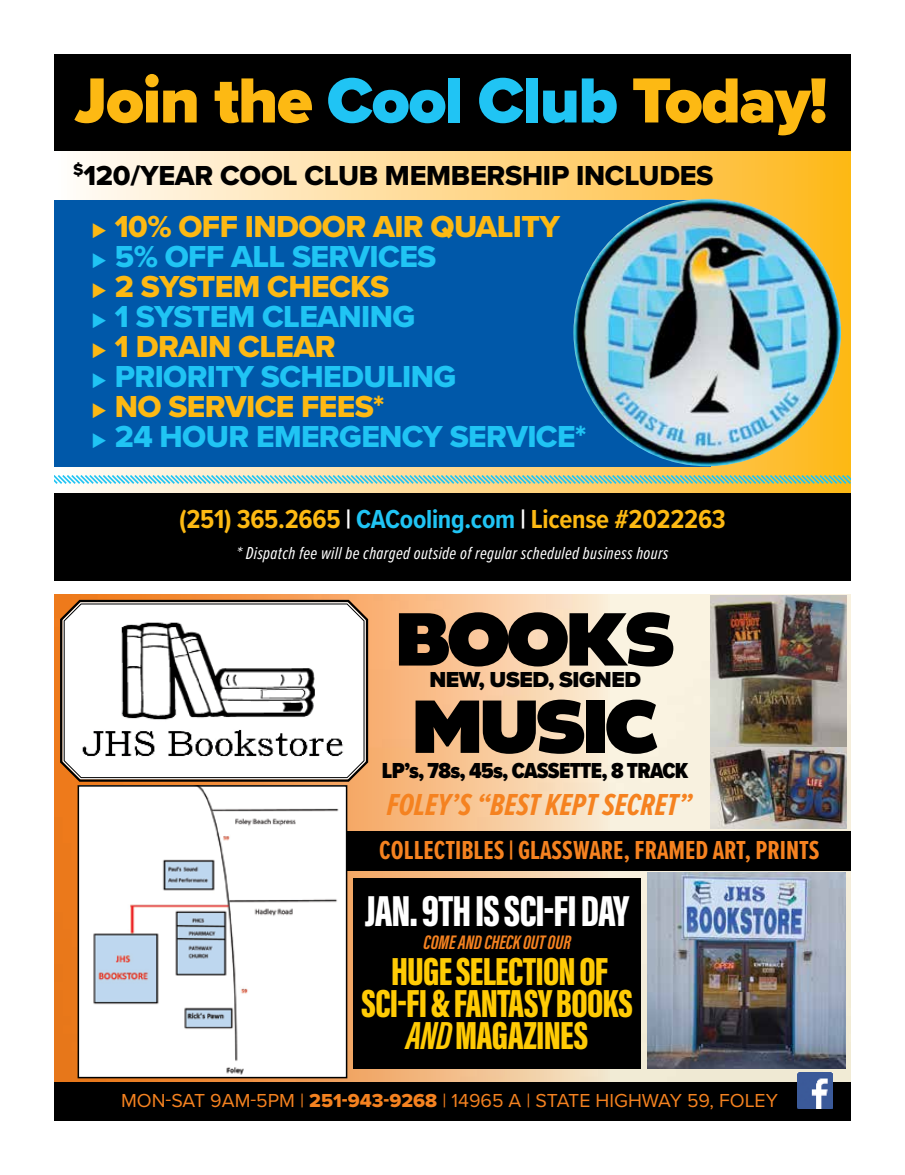
<style>
.page{position:relative;width:905px;height:1175px;background:#fff}
.page>*{position:absolute;margin:0;border:0;box-sizing:border-box;transform-origin:0 0}
.t1{font:900 79.5px "Altivo";letter-spacing:-.04em;color:#000}
.t2{font:900 66px "Proxima Nova";letter-spacing:-.02em;color:#fdb913}
.t3{font:900 44.7px "Acumin Pro Extra Cond";letter-spacing:-.02em;color:#fff}
.t4{font:900 40.35px/31.7px "Acumin Pro Extra Cond";letter-spacing:-.02em;color:#ffcb05;text-align:center}
.t5{font:31.5px "Proxima Nova Extrabld";letter-spacing:-.02em;color:#20c4f4}
.t6{font:31.5px "Proxima Nova Extrabld";letter-spacing:-.02em;color:#fdb913}
.t7{font:italic 700 31.5px "Proxima Nova Ex Cn";color:#f58220}
.t8{font:28.5px "Proxima Nova Extrabld";letter-spacing:-.01em;color:#000}
.t9{font:700 27px "Proxima Nova Cond";letter-spacing:-.01em;color:#fdb913}
.t10{font:700 27px "Proxima Nova Ex Cn";color:#f58220}
.t11{font:900 22.5px "Proxima Nova Cond";letter-spacing:-.03em;color:#000}
.t12{font:900 22.5px "Proxima Nova";letter-spacing:-.02em;color:#000}
.t13{font:italic 700 20.1px "Acumin Pro Extra Cond";color:#f58220}
.t14{font:19.5px "Proxima Nova";color:#f58220}
.t15{font:italic 18px "Proxima Nova Ex Cn";letter-spacing:.02em;color:#fff}
.s1{color:#20c4f4}
.s2{color:#fff}
.s3{font-weight:700;font-style:italic}
.s4{font-family:"Proxima Nova Extrabld"}
</style>
<div class="page">
<img style="left:609px;top:594px;width:241px;height:488px">
<svg style="left:54px;top:594px;width:555px;height:488px;background:#f3bc89"></svg>
<svg style="left:58px;top:598px;width:312px;height:185px;background:#936641"></svg>
<svg style="left:63px;top:603px;width:302px;height:175px"></svg>
<div style="left:54px;top:1082px;width:796px;height:38px;background:#000"></div>
<img style="left:710px;top:746px;width:136px;height:82px">
<img style="left:710px;top:595px;width:136px;height:151px">
<img style="left:81px;top:788px;width:263px;height:287px">
<div style="left:78px;top:785px;width:269px;height:293px;border:2px solid #000"></div>
<img style="left:797px;top:1072px;width:35px;height:36px">
<img style="left:647px;top:872px;width:198px;height:196px">
<div style="left:347px;top:831px;width:503px;height:39px;background:#000"></div>
<div style="left:354px;top:878px;width:287px;height:190px;background:#000"></div>
<div style="left:54px;top:151px;width:796px;height:342px;background:linear-gradient(to right,#fffcfd,#feb720)"></div>
<div style="left:54px;top:493px;width:796px;height:87px;background:#000"></div>
<div style="left:54px;top:54px;width:796px;height:97px;background:#000"></div>
<div style="left:54px;top:200px;width:656px;height:266px;background:#0058a9"></div>
<img style="left:573px;top:199px;width:268px;height:267px;border-radius:134px">
<svg style="left:54px;top:473px;width:796px;height:13px;background:#b7d2ae"></svg>
<h2 class="t2" style="left:74px;top:51px;width:754px">Join the <span class="s1">Cool Club</span> Today!</h2>
<p class="t8" style="left:73px;top:154px;width:642px"><sup>$</sup>120/YEAR COOL CLUB MEMBERSHIP INCLUDES</p>
<p class="t6" style="left:92px;top:203px;width:470px">◆ 10% OFF INDOOR AIR QUALITY</p>
<p class="t5" style="left:92px;top:233px;width:346px">◆ 5% OFF ALL SERVICES</p>
<p class="t6" style="left:92px;top:263px;width:299px">◆ 2 SYSTEM CHECKS</p>
<p class="t5" style="left:92px;top:293px;width:325px">◆ 1 SYSTEM CLEANING</p>
<p class="t6" style="left:92px;top:323px;width:245px">◆ 1 DRAIN CLEAR</p>
<p class="t5" style="left:92px;top:353px;width:366px">◆ PRIORITY SCHEDULING</p>
<p class="t6" style="left:92px;top:383px;width:294px">◆ NO SERVICE FEES*</p>
<p class="t5" style="left:92px;top:413px;width:496px">◆ 24 HOUR EMERGENCY SERVICE*</p>
<p class="t9" style="left:179px;top:499px;width:548px">(251) 365.2665 <span class="s2">|</span> <span class="s1">CACooling.com</span> <span class="s2">|</span> License #2022263</p>
<p class="t15" style="left:236px;top:539px;width:433px">* Dispatch fee will be charged outside of regular scheduled business hours</p>
<h1 class="t1" style="left:395px;top:586px;width:281px">BOOKS</h1>
<p class="t12" style="left:429px;top:663px;width:213px">NEW, USED, SIGNED</p>
<h1 class="t1" style="left:412px;top:673px;width:248px">MUSIC</h1>
<p class="t11" style="left:382px;top:753px;width:308px">LP’s, 78s, 45s, CASSETTE, 8 TRACK</p>
<p class="t7" style="left:387px;top:781px;width:307px">FOLEY’S “BEST KEPT SECRET”</p>
<p class="t10" style="left:379px;top:830px;width:442px">COLLECTIBLES | GLASSWARE, FRAMED ART, PRINTS</p>
<h3 class="t3" style="left:365px;top:883px;width:266px">JAN. 9TH IS SCI-FI DAY</h3>
<p class="t13" style="left:423px;top:930px;width:149px">COME AND CHECK OUT OUR</p>
<p class="t4" style="left:361px;top:955px;width:273px">HUGE SELECTION OF<br>SCI-FI &amp; FANTASY BOOKS<br><span class="s3">AND</span> MAGAZINES</p>
<p class="t14" style="left:121px;top:1086px;width:658px">MON-SAT 9AM-5PM | <span class="s4">251-943-9268</span> | 14965 A | STATE HIGHWAY 59, FOLEY</p>
</div>
